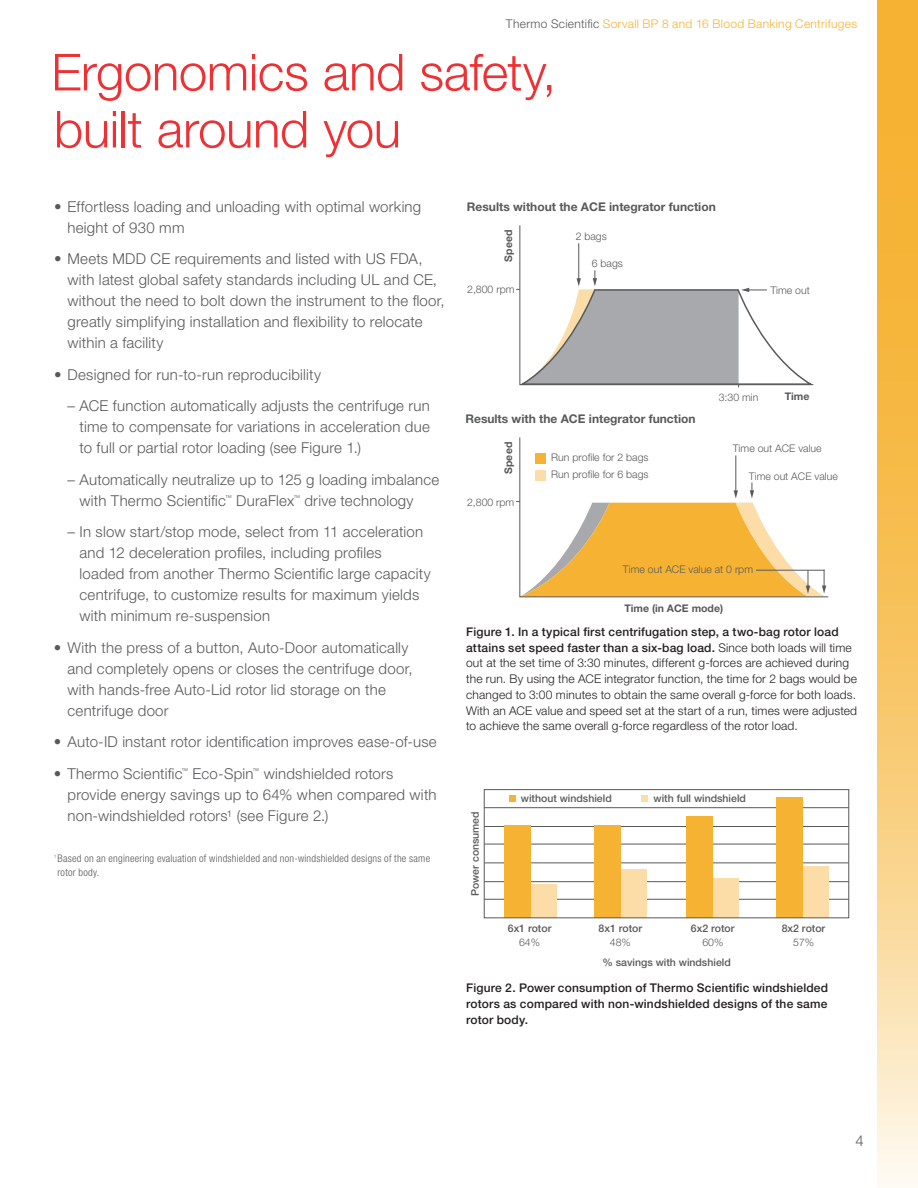
<style>
.page{position:relative;width:918px;height:1188px;background:#fff}
.page>*{position:absolute;margin:0;border:0;box-sizing:border-box;transform-origin:0 0}
.t1{font:300 51px/57px "Helvetica Neue LT Std";letter-spacing:-.01em;color:#ee3134}
.t2{font:300 15px/21px "Helvetica Neue LT Std";letter-spacing:.015em;color:#58595b}
.t3{font:300 12px/15.8px "Helvetica Neue LT Std";letter-spacing:.015em;color:#231f20}
.t4{font:500 12px/15.8px "Helvetica Neue LT Std";letter-spacing:.015em;color:#231f20;text-align:justify}
.t5{font:700 12px "Helvetica Neue LT Std";color:#58595b}
.t6{font:300 12px "Helvetica Neue LT Std";letter-spacing:.025em;color:#f6b333}
.t7{font:300 10.5px/17px "Helvetica Neue LT Std";color:#58595b}
.t8{font:500 10.5px "Helvetica Neue LT Std";color:#58595b}
.t9{font:300 condensed 10.5px/13.5px "Helvetica Neue LT Std";letter-spacing:.02em;color:#58595b}
.t10{font:700 10.5px "Helvetica Neue LT Std";color:#58595b}
.t11{font:300 6.75px "Helvetica Neue LT Std";color:#58595b}
.s1{color:#58595b}
.s2{font-weight:500}
</style>
<div class="page">
<svg style="left:878px;top:0;width:40px;height:1183px;background:#f8c76b"></svg>
<svg style="left:483px;top:789px;width:367px;height:130px"></svg>
<div style="left:509px;top:795px;width:6px;height:7px;background:#f6b333"></div>
<div style="left:641px;top:795px;width:7px;height:7px;background:#fcdda8"></div>
<svg style="left:519px;top:437px;width:310px;height:161px"></svg>
<hr style="left:735px;top:455px;width:1px;height:37px;background:#58595b">
<svg style="left:516px;top:483px;width:310px;height:114px"></svg>
<hr style="left:756px;top:570px;width:68px;height:1px;background:#58595b">
<hr style="left:578px;top:243px;width:1px;height:37px;background:#58595b">
<svg style="left:516px;top:270px;width:298px;height:117px"></svg>
<p class="t6" style="left:506px;top:16px;width:353px"><span class="s1">Thermo Scientific</span> Sorvall BP 8 and 16 Blood Banking Centrifuges</p>
<h1 class="t1" style="left:51px;top:43px;width:506px">Ergonomics and safety, built around you</h1>
<p class="t2" style="left:68px;top:196px;width:355px;text-indent:-14px">• Effortless loading and unloading with optimal working height of 930 mm</p>
<p class="t2" style="left:68px;top:248px;width:379px;text-indent:-14px">• Meets MDD CE requirements and listed with US FDA, with latest global safety standards including UL and CE, without the need to bolt down the instrument to the floor, greatly simplifying installation and flexibility to relocate within a facility</p>
<p class="t2" style="left:54px;top:364px;width:269px">• Designed for run-to-run reproducibility</p>
<p class="t2" style="left:80px;top:395px;width:352px;text-align:justify;text-indent:-12px">– ACE function automatically adjusts the centrifuge run time to compensate for variations in acceleration due to full or partial rotor loading (see Figure 1.)</p>
<p class="t2" style="left:80px;top:469px;width:361px;text-indent:-12px">– Automatically neutralize up to 125 g loading imbalance with Thermo Scientific</p>
<p class="t7" style="left:195px;top:440px;width:33px">2 bags</p>
<p class="t7" style="left:211px;top:467px;width:33px">6 bags</p>
<p class="t11" style="left:225px;top:493px;width:8px">™</p>
<p class="t2" style="left:236px;top:490px;width:60px">DuraFlex</p>
<p class="t11" style="left:293px;top:493px;width:8px">™</p>
<p class="t2" style="left:304px;top:490px;width:111px">drive technology</p>
<p class="t2" style="left:79px;top:521px;width:353px;text-indent:-12px">– In slow start/stop mode, select from 11 acceleration and 12 deceleration profiles, including profiles<br>loaded from another Thermo Scientific large capacity centrifuge, to customize results for maximum yields with minimum re-suspension</p>
<p class="t2" style="left:67px;top:637px;width:347px;text-indent:-14px">• With the press of a button, Auto-Door automatically and completely opens or closes the centrifuge door, with hands-free Auto-Lid rotor lid storage on the centrifuge door</p>
<p class="t2" style="left:54px;top:731px;width:384px">• Auto-ID instant rotor identification improves ease-of-use</p>
<p class="t2" style="left:54px;top:763px;width:130px">• Thermo Scientific</p>
<p class="t11" style="left:182px;top:766px;width:8px">™</p>
<p class="t2" style="left:193px;top:763px;width:62px">Eco-Spin</p>
<p class="t11" style="left:253px;top:766px;width:8px">™</p>
<p class="t7" style="left:86px;top:493px;width:49px">2,800 rpm</p>
<p class="t7" style="left:390px;top:494px;width:41px">Time out</p>
<p class="t2" style="left:68px;top:763px;width:371px;text-indent:196px">windshielded rotors provide energy savings up to 64% when compared with non-windshielded rotors¹ (see Figure 2.)</p>
<p class="t9" style="left:57px;top:852px;width:374px;text-indent:-3px"><sup>1</sup> Based on an engineering evaluation of windshielded and non-windshielded designs of the same rotor body.</p>
<p class="t5" style="left:467px;top:199px;width:250px">Results without the ACE integrator function</p>
<p class="t10" style="left:502px;top:262px;width:33px;rotate:-90deg">Speed</p>
<p class="t7" style="left:467px;top:281px;width:49px">2,800 rpm</p>
<p class="t7" style="left:576px;top:228px;width:33px">2 bags</p>
<p class="t7" style="left:592px;top:255px;width:33px">6 bags</p>
<p class="t7" style="left:770px;top:282px;width:41px">Time out</p>
<p class="t5" style="left:465px;top:411px;width:232px">Results with the ACE integrator function</p>
<p class="t7" style="left:719px;top:389px;width:41px">3:30 min</p>
<p class="t10" style="left:785px;top:390px;width:26px">Time</p>
<p class="t10" style="left:502px;top:474px;width:33px;rotate:-90deg">Speed</p>
<p class="t7" style="left:467px;top:493px;width:49px">2,800 rpm</p>
<p class="t7" style="left:551px;top:449px;width:99px">Run profile for 2 bags<br>Run profile for 6 bags</p>
<p class="t7" style="left:733px;top:440px;width:90px">Time out ACE value</p>
<p class="t7" style="left:749px;top:467px;width:90px">Time out ACE value</p>
<p class="t7" style="left:623px;top:561px;width:132px">Time out ACE value at 0 rpm</p>
<p class="t10" style="left:624px;top:602px;width:100px">Time (in ACE mode)</p>
<p class="t3" style="left:466px;top:623px;width:393px"><span class="s2">Figure 1. In a typical first centrifugation step, a two-bag rotor load attains set speed faster than a six-bag load.</span> Since both loads will time out at the set time of 3:30 minutes, different g-forces are achieved during the run. By using the ACE integrator function, the time for 2 bags would be changed to 3:00 minutes to obtain the same overall g-force for both loads.<br>With an ACE value and speed set at the start of a run, times were adjusted to achieve the same overall g-force regardless of the rotor load.</p>
<p class="t8" style="left:469px;top:896px;width:86px;rotate:-90deg">Power consumed</p>
<p class="t8" style="left:521px;top:792px;width:92px">without windshield</p>
<p class="t8" style="left:654px;top:792px;width:94px">with full windshield</p>
<p class="t8" style="left:508px;top:922px;width:45px">6x1 rotor</p>
<p class="t8" style="left:599px;top:922px;width:45px">8x1 rotor</p>
<p class="t8" style="left:691px;top:922px;width:45px">6x2 rotor</p>
<p class="t8" style="left:782px;top:922px;width:45px">8x2 rotor</p>
<p class="t7" style="left:519px;top:934px;width:23px">64%</p>
<p class="t7" style="left:610px;top:934px;width:23px">48%</p>
<p class="t7" style="left:702px;top:934px;width:23px">60%</p>
<p class="t7" style="left:793px;top:934px;width:23px">57%</p>
<p class="t8" style="left:602px;top:956px;width:130px">% savings with windshield</p>
<p class="t4" style="left:466px;top:980px;width:364px">Figure 2. Power consumption of Thermo Scientific windshielded rotors as compared with non-windshielded designs of the same rotor body.</p>
<p class="t2" style="left:856px;top:1130px;width:10px">4</p>
</div>
